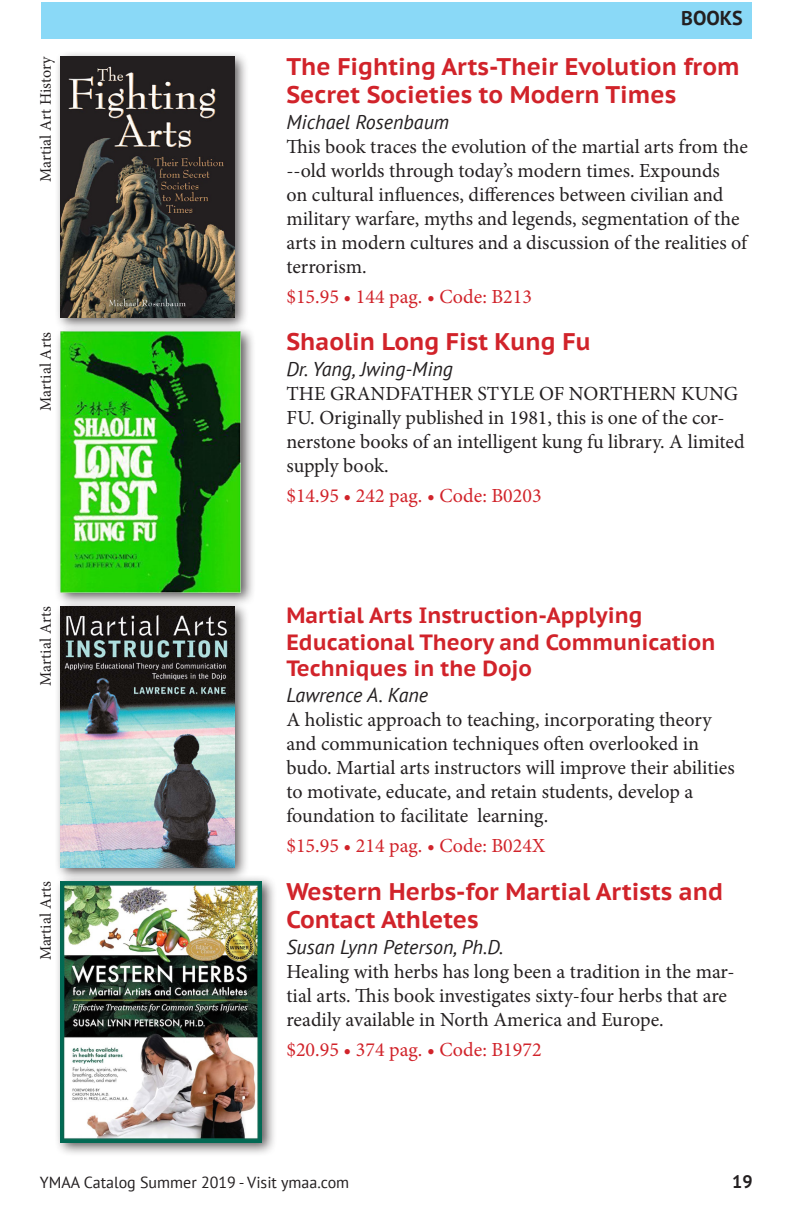
<style>
.page{position:relative;width:792px;height:1224px;background:#fff}
.page>*{position:absolute;margin:0;border:0;box-sizing:border-box;transform-origin:0 0}
.t1{font:700 24px/28.8px "PT Sans Caption";color:#d1232a}
.t2{font:700 22px/26.4px "PT Sans Caption";color:#d1232a}
.t3{font:20px/24px "Minion Pro";color:#231f20}
.t4{font:20px "Minion Pro";color:#d1232a}
.t5{font:italic 20px "PT Sans";color:#231f20}
.t6{font:700 20px "PT Sans";color:#231f20}
.t7{font:700 18px "PT Sans";color:#231f20}
.t8{font:16px "Minion Pro";letter-spacing:.005em;color:#231f20}
.t9{font:16px "PT Sans";color:#231f20}
</style>
<div class="page">
<div style="left:41px;top:2px;width:711px;height:37px;background:#8ad9f7"></div>
<div style="left:54px;top:50px;width:195px;height:282px;background:#231f20;opacity:.75"></div>
<img style="left:61px;top:57px;width:173px;height:260px">
<div style="left:54px;top:325px;width:201px;height:282px;background:#231f20;opacity:.75"></div>
<img style="left:61px;top:332px;width:180px;height:260px">
<div style="left:54px;top:600px;width:195px;height:282px;background:#231f20;opacity:.75"></div>
<img style="left:61px;top:607px;width:173px;height:260px">
<div style="left:54px;top:875px;width:223px;height:282px;background:#231f20;opacity:.75"></div>
<img style="left:61px;top:882px;width:201px;height:260px">
<p class="t8" style="left:35px;top:182px;width:127px;rotate:-90deg">Martial Art History</p>
<p class="t6" style="left:681px;top:5px;width:63px">BOOKS</p>
<p class="t1" style="left:286px;top:51px;width:455px">The Fighting Arts-Their Evolution from<br>Secret Societies to Modern Times</p>
<p class="t5" style="left:286px;top:110px;width:164px">Michael Rosenbaum</p>
<p class="t3" style="left:286px;top:135px;width:463px">This book traces the evolution of the martial arts from the --old worlds through today’s modern times. Expounds<br>on cultural influences, differences between civilian and military warfare, myths and legends, segmentation of the arts in modern cultures and a discussion of the realities of terrorism.</p>
<p class="t4" style="left:286px;top:284px;width:247px">$15.95 • 144 pag. • Code: B213</p>
<p class="t8" style="left:35px;top:411px;width:80px;rotate:-90deg">Martial Arts</p>
<p class="t1" style="left:286px;top:326px;width:306px">Shaolin Long Fist Kung Fu</p>
<p class="t5" style="left:286px;top:356px;width:168px">Dr. Yang, Jwing-Ming</p>
<p class="t3" style="left:286px;top:381px;width:460px">THE GRANDFATHER STYLE OF NORTHERN KUNG FU. Originally published in 1981, this is one of the cor&shy;nerstone books of an intelligent kung fu library. A limited supply book.</p>
<p class="t4" style="left:286px;top:482px;width:257px">$14.95 • 242 pag. • Code: B0203</p>
<p class="t8" style="left:35px;top:686px;width:80px;rotate:-90deg">Martial Arts</p>
<p class="t2" style="left:286px;top:602px;width:431px">Martial Arts Instruction-Applying<br>Educational Theory and Communication<br>Techniques in the Dojo</p>
<p class="t5" style="left:286px;top:682px;width:143px">Lawrence A. Kane</p>
<p class="t3" style="left:286px;top:708px;width:450px">A holistic approach to teaching, incorporating theory and communication techniques often overlooked in budo. Martial arts instructors will improve their abilities to motivate, educate, and retain students, develop a foundation to facilitate learning.</p>
<p class="t4" style="left:286px;top:832px;width:260px">$15.95 • 214 pag. • Code: B024X</p>
<p class="t8" style="left:35px;top:960px;width:80px;rotate:-90deg">Martial Arts</p>
<p class="t1" style="left:286px;top:876px;width:438px">Western Herbs-for Martial Artists and<br>Contact Athletes</p>
<p class="t5" style="left:286px;top:934px;width:218px">Susan Lynn Peterson, Ph.D.</p>
<p class="t3" style="left:286px;top:960px;width:450px">Healing with herbs has long been a tradition in the mar&shy;tial arts. This book investigates sixty-four herbs that are readily available in North America and Europe.</p>
<p class="t4" style="left:286px;top:1037px;width:257px">$20.95 • 374 pag. • Code: B1972</p>
<p class="t9" style="left:40px;top:1172px;width:311px">YMAA Catalog Summer 2019 - Visit ymaa.com</p>
<p class="t7" style="left:732px;top:1170px;width:22px">19</p>
</div>
